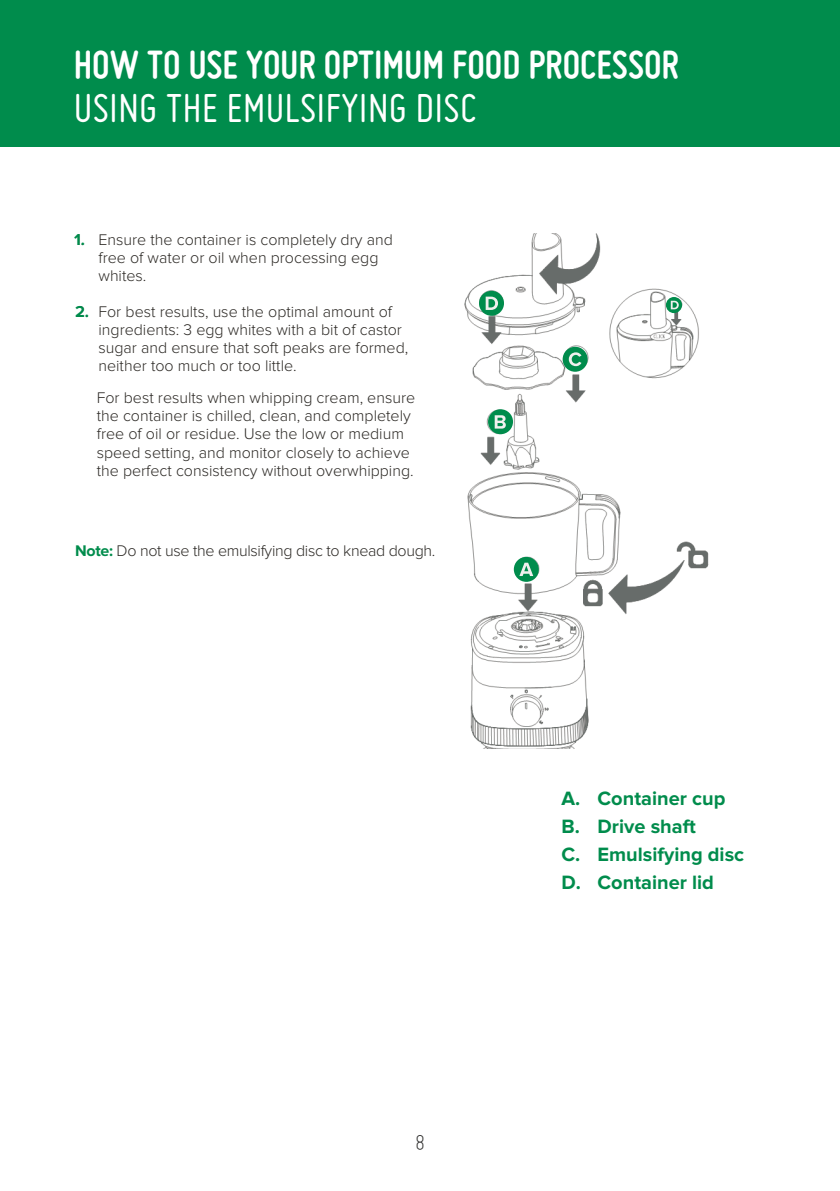
<style>
.page{position:relative;width:840px;height:1191px;background:#fff}
.page>*{position:absolute;margin:0;border:0;box-sizing:border-box;transform-origin:0 0}
.t1{font:44px "Miso";color:#fff}
.t2{font:700 42px "Miso";color:#fff}
.t3{font:300 24px "Miso";color:#2f2f2e}
.t4{font:700 20px/28px "Proxima Nova";color:#008c4c}
.t5{font:700 16.4px "Proxima Nova";color:#008c4c}
.t6{font:300 16px/18px "Proxima Nova";color:#2d2a26}
.t7{font:300 16px "Proxima Nova";letter-spacing:-.02em;color:#2d2a26}
.s1{font-weight:700;color:#008c4c}
</style>
<div class="page">
<div style="left:0;top:0;width:839px;height:146px;background:#008c4c"></div>
<img style="left:464px;top:233px;width:245px;height:515px">
<div style="left:513px;top:557px;width:25px;height:25px;background:#008c4c;border-radius:50%"></div>
<svg style="left:519px;top:562px;width:14px;height:14px"></svg>
<svg style="left:487px;top:409px;width:25px;height:25px"></svg>
<svg style="left:494px;top:415px;width:11px;height:13px"></svg>
<div style="left:562px;top:347px;width:25px;height:25px;background:#008c4c;border-radius:50%"></div>
<svg style="left:568px;top:352px;width:13px;height:14px"></svg>
<div style="left:478px;top:291px;width:25px;height:25px;background:#008c4c;border-radius:50%"></div>
<svg style="left:485px;top:297px;width:12px;height:13px"></svg>
<svg style="left:665px;top:297px;width:16px;height:16px"></svg>
<svg style="left:670px;top:301px;width:8px;height:8px"></svg>
<h2 class="t2" style="left:74px;top:41px;width:606px">HOW TO USE YOUR OPTIMUM FOOD PROCESSOR</h2>
<h1 class="t1" style="left:74px;top:83px;width:404px">USING THE EMULSIFYING DISC</h1>
<p class="t5" style="left:74px;top:230px;width:12px">1.</p>
<p class="t6" style="left:98px;top:231px;width:296px;text-indent:-23px">1. Ensure the container is completely dry and free of water or oil when processing egg whites.</p>
<p class="t6" style="left:98px;top:303px;width:311px;text-indent:-23px">2. For best results, use the optimal amount of ingredients: 3 egg whites with a bit of castor sugar and ensure that soft peaks are formed, neither too much or too little.</p>
<p class="t5" style="left:75px;top:302px;width:15px">2.</p>
<p class="t6" style="left:97px;top:390px;width:320px">For best results when whipping cream, ensure the container is chilled, clean, and completely free of oil or residue. Use the low or medium speed setting, and monitor closely to achieve the perfect consistency without overwhipping.</p>
<p class="t7" style="left:75px;top:543px;width:361px"><span class="s1">Note:</span> Do not use the emulsifying disc to knead dough.</p>
<h3 class="t3" style="left:415px;top:1129px;width:11px">8</h3>
<p class="t4" style="left:561px;top:784px;width:184px">A. Container cup<br>B. Drive shaft<br>C. Emulsifying disc<br>D. Container lid</p>
</div>
